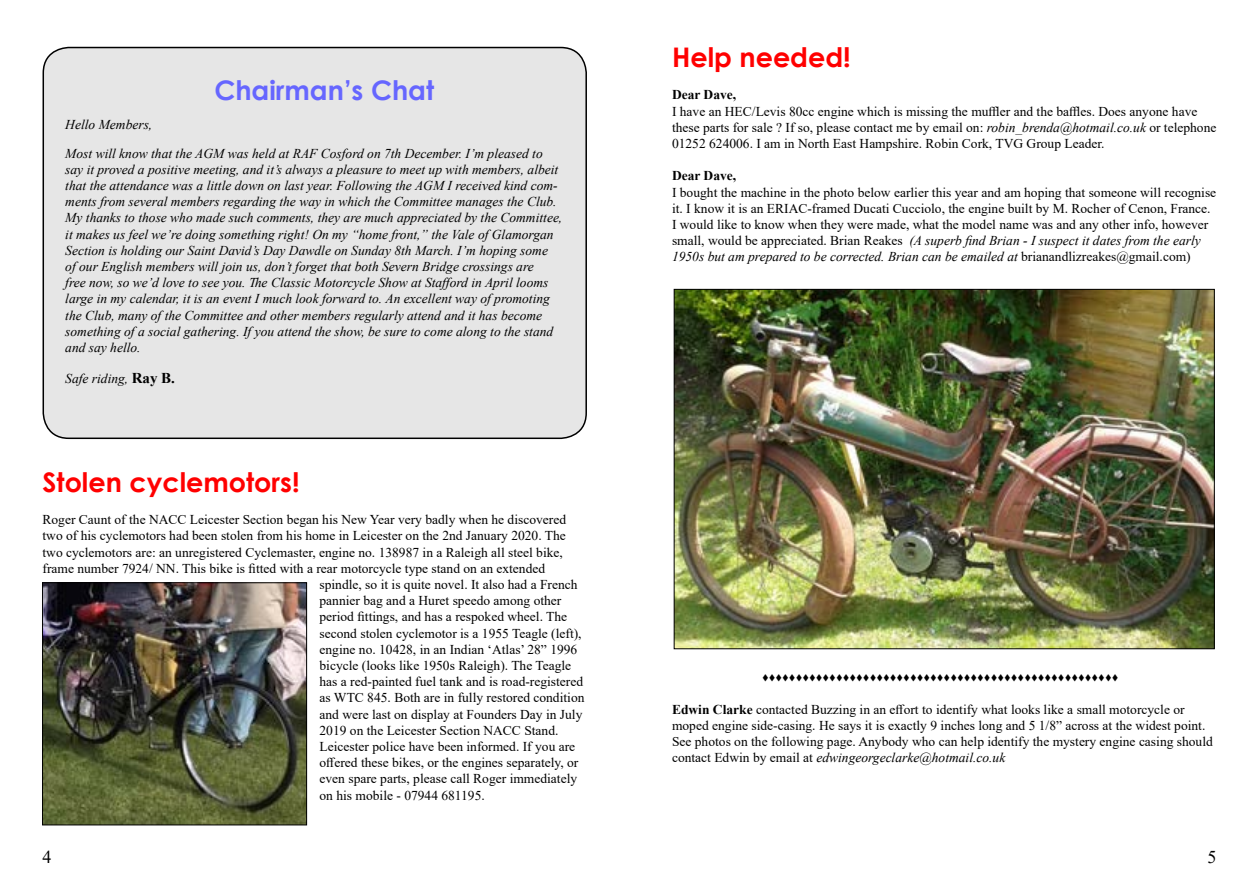
<style>
.page{position:relative;width:1259px;height:893px;background:#fff}
.page>*{position:absolute;margin:0;border:0;box-sizing:border-box;transform-origin:0 0}
.t1{font:700 27px "Century Gothic";color:#f00}
.t2{font:700 27px "Century Gothic";color:#66f}
.t3{font:18px "Times New Roman";color:#000}
.t4{font:13.5px/16.2px "Times New Roman";color:#000}
.t5{font:italic 13.5px/16.2px "Times New Roman";color:#000}
.t6{font:700 13.5px "Times New Roman";color:#000}
.t7{font:9px "Wingdings";color:#000}
.s1{font-weight:700;font-style:normal;font-size:15px}
.s2{font-style:italic}
.s3{font-weight:700}
</style>
<div class="page">
<div style="left:43px;top:48px;width:543px;height:390px;background:#e6e6e6;border-radius:26px"></div>
<div style="left:43px;top:47px;width:544px;height:392px;border:2px solid #000;border-radius:26px"></div>
<img style="left:44px;top:585px;width:261px;height:238px">
<div style="left:42px;top:583px;width:265px;height:242px;border:1px solid #000"></div>
<img style="left:676px;top:291px;width:536px;height:356px">
<h1 class="t2" style="left:214px;top:69px;width:221px">Chairman’s Chat</h1>
<p class="t5" style="left:65px;top:109px;width:479px;line-height:29px">Hello Members,<br>Most will know that the AGM was held at RAF Cosford on 7th December. I’m pleased to</p>
<p class="t5" style="left:65px;top:161px;width:498px">say it proved a positive meeting, and it’s always a pleasure to meet up with members, albeit that the attendance was a little down on last year. Following the AGM I received kind com&shy;ments from several members regarding the way in which the Committee manages the Club.<br>My thanks to those who made such comments, they are much appreciated by the Committee, it makes us feel we’re doing something right! On my “home front,” the Vale of Glamorgan Section is holding our Saint David’s Day Dawdle on Sunday 8th March. I’m hoping some<br>of our English members will join us, don’t forget that both Severn Bridge crossings are<br>free now, so we’d love to see you. The Classic Motorcycle Show at Stafford in April looms large in my calendar, it is an event I much look forward to. An excellent way of promoting the Club, many of the Committee and other members regularly attend and it has become something of a social gathering. If you attend the show, be sure to come along to the stand and say hello.</p>
<p class="t5" style="left:65px;top:370px;width:111px">Safe riding, <span class="s1">Ray B.</span></p>
<h1 class="t1" style="left:43px;top:461px;width:259px">Stolen cyclemotors!</h1>
<p class="t4" style="left:43px;top:511px;width:525px">Roger Caunt of the NACC Leicester Section began his New Year very badly when he discovered</p>
<p class="t4" style="left:43px;top:527px;width:525px">two of his cyclemotors had been stolen from his home in Leicester on the 2nd January 2020. The</p>
<p class="t4" style="left:43px;top:543px;width:522px">two cyclemotors are: an unregistered Cyclemaster, engine no. 138987 in a Raleigh all steel bike,</p>
<p class="t4" style="left:43px;top:560px;width:504px">frame number 7924/ NN. This bike is fitted with a rear motorcycle type stand on an extended</p>
<p class="t4" style="left:319px;top:576px;width:259px">spindle, so it is quite novel. It also had a French</p>
<p class="t4" style="left:319px;top:592px;width:243px">pannier bag and a Huret speedo among other</p>
<p class="t4" style="left:319px;top:608px;width:249px">period fittings, and has a respoked wheel. The</p>
<p class="t4" style="left:319px;top:624px;width:263px">second stolen cyclemotor is a 1955 Teagle (left),</p>
<p class="t4" style="left:319px;top:641px;width:259px">engine no. 10428, in an Indian ‘Atlas’ 28” 1996</p>
<p class="t4" style="left:319px;top:657px;width:253px">bicycle (looks like 1950s Raleigh). The Teagle</p>
<p class="t4" style="left:319px;top:673px;width:265px">has a red-painted fuel tank and is road-registered</p>
<p class="t4" style="left:319px;top:689px;width:266px">as WTC 845. Both are in fully restored condition</p>
<p class="t4" style="left:319px;top:705px;width:264px">and were last on display at Founders Day in July</p>
<p class="t4" style="left:319px;top:722px;width:240px">2019 on the Leicester Section NACC Stand.</p>
<p class="t4" style="left:319px;top:738px;width:257px">Leicester police have been informed. If you are</p>
<p class="t4" style="left:319px;top:754px;width:260px">offered these bikes, or the engines separately, or</p>
<p class="t4" style="left:319px;top:770px;width:259px">even spare parts, please call Roger immediately</p>
<p class="t4" style="left:319px;top:786px;width:167px">on his mobile - 07944 681195.</p>
<h1 class="t1" style="left:672px;top:37px;width:180px">Help needed!</h1>
<p class="t6" style="left:672px;top:85px;width:66px">Dear Dave,</p>
<p class="t4" style="left:672px;top:103px;width:546px">I have an HEC/Levis 80cc engine which is missing the muffler and the baffles. Does anyone have these parts for sale ? If so, please contact me by email on: <span class="s2">robin_brenda@hotmail.co.uk</span> or telephone<br>01252 624006. I am in North East Hampshire. Robin Cork, TVG Group Leader.</p>
<p class="t6" style="left:672px;top:166px;width:66px">Dear Dave,</p>
<p class="t4" style="left:672px;top:184px;width:546px">I bought the machine in the photo below earlier this year and am hoping that someone will recognise it. I know it is an ERIAC-framed Ducati Cucciolo, the engine built by M. Rocher of Cenon, France.<br>I would like to know when they were made, what the model name was and any other info, however small, would be appreciated. Brian Reakes <span class="s2">(A superb find Brian - I suspect it dates from the early 1950s but am prepared to be corrected. Brian can be emailed at</span> brianandlizreakes@gmail.com)</p>
<p class="t7" style="left:762px;top:673px;width:358px">▼▼▼▼▼▼▼▼▼▼▼▼▼▼▼▼▼▼▼▼▼▼▼▼▼▼▼▼▼▼▼▼▼▼▼▼▼▼▼▼▼▼▼▼▼▼▼▼▼▼▼▼▼</p>
<p class="t4" style="left:672px;top:701px;width:542px"><span class="s3">Edwin Clarke</span> contacted Buzzing in an effort to identify what looks like a small motorcycle or moped engine side-casing. He says it is exactly 9 inches long and 5 1/8” across at the widest point.<br>See photos on the following page. Anybody who can help identify the mystery engine casing should contact Edwin by email at <span class="s2">edwingeorgeclarke@hotmail.co.uk</span></p>
<h2 class="t3" style="left:43px;top:844px;width:10px">4</h2>
<h2 class="t3" style="left:1207px;top:844px;width:10px">5</h2>
</div>
